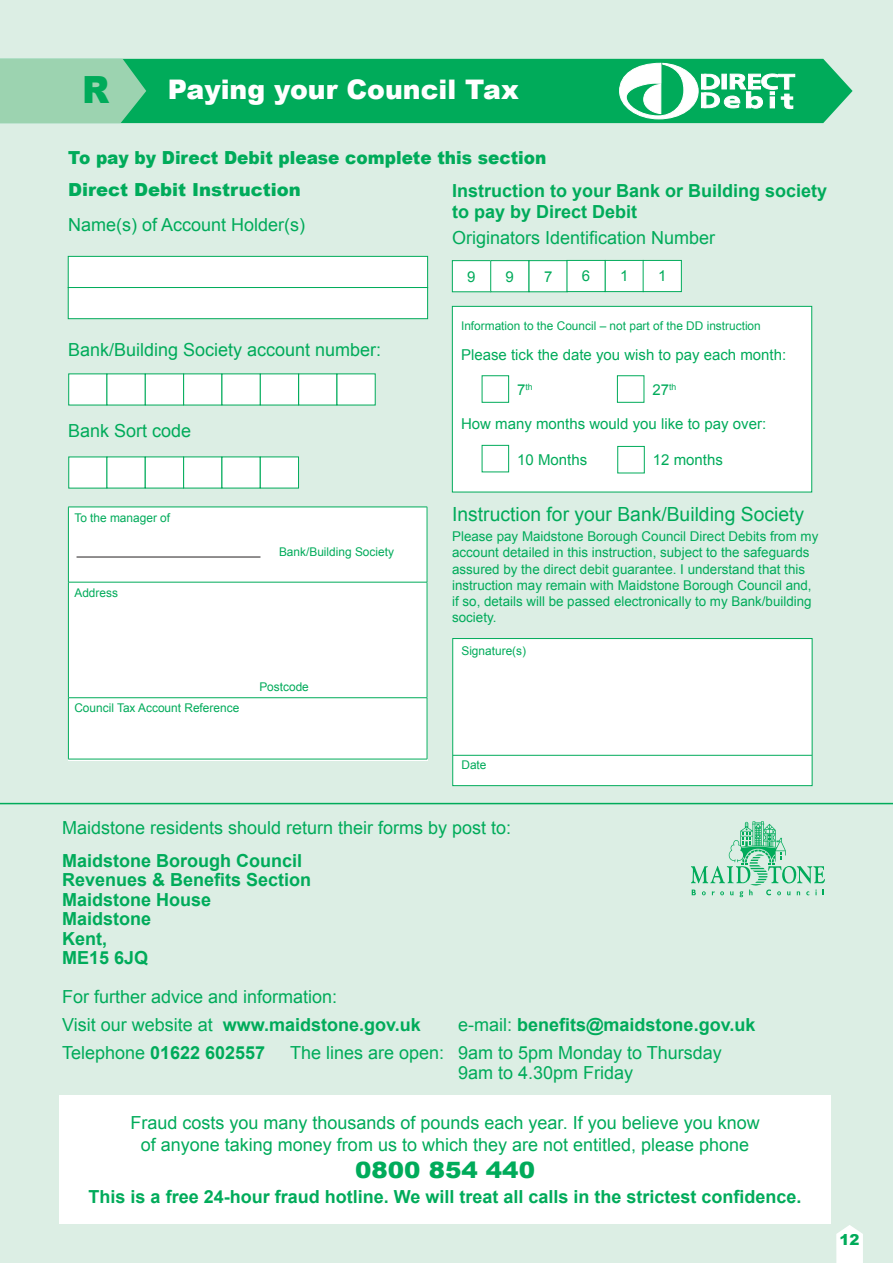
<style>
.page{position:relative;width:893px;height:1263px;background:#dceee4}
.page>*{position:absolute;margin:0;border:0;box-sizing:border-box;transform-origin:0 0}
.white_headings{font:900 37.5px "Arial";color:#00ab5a;scale:.93 1}
.white_headings-2{font:900 27px "Arial";color:#fff}
.no__questions{font:900 22.5px "Arial";color:#00ab5a;scale:1.09 1}
.bullets_2{font:19.5px "Arial";color:#00ab5a}
.no__questions-2{font:18px/19.5px "Arial";color:#00ab5a}
.no__questions-3{font:700 18px/21.6px "Arial";color:#00ab5a}
.blue_text{font:900 18px "Arial";color:#00ab5a;scale:.94 1}
.blue_text-2{font:900 18px "Arial";color:#00ab5a}
.no__questions-4{font:15px "Arial";color:#00ab5a}
.t1{font:900 15px "Arial";color:#00ab5a}
.bullets_2-2{font:13.5px/16.2px "Arial";color:#00ab5a}
.bullets_2-3{font:12px "Arial";color:#00ab5a}
.no__questions-5{font:8.7px "Arial";color:#00ab5a}
.s1{font-size:15px}
.s2{font-weight:400}
</style>
<div class="page">
<svg style="left:836px;top:1225px;width:27px;height:38px"></svg>
<div style="left:60px;top:1095px;width:771px;height:129px;background:#fff"></div>
<div style="left:146px;top:59px;width:707px;height:64px;background:#00ab5a"></div>
<svg style="left:0;top:59px;width:146px;height:64px;background:#8fcfa9"></svg>
<div style="left:68px;top:256px;width:360px;height:32px;background:#fff;border:1px solid #00ab5a"></div>
<div style="left:453px;top:638px;width:359px;height:148px;background:#fff"></div>
<div style="left:453px;top:638px;width:359px;height:148px;border:1px solid #00ab5a"></div>
<div style="left:68px;top:507px;width:360px;height:253px;background:#fff"></div>
<hr style="left:68px;top:582px;width:359px;height:1px;background:#00ab5a">
<hr style="left:68px;top:697px;width:359px;height:1px;background:#00ab5a">
<hr style="left:68px;top:507px;width:359px;height:1px;background:#00ab5a">
<hr style="left:68px;top:507px;width:1px;height:75px;background:#00ab5a">
<hr style="left:427px;top:507px;width:1px;height:75px;background:#00ab5a">
<hr style="left:68px;top:582px;width:1px;height:115px;background:#00ab5a">
<hr style="left:427px;top:582px;width:1px;height:115px;background:#00ab5a">
<hr style="left:68px;top:698px;width:1px;height:61px;background:#00ab5a">
<hr style="left:427px;top:698px;width:1px;height:61px;background:#00ab5a">
<hr style="left:68px;top:759px;width:359px;height:1px;background:#00ab5a">
<div style="left:452px;top:261px;width:39px;height:31px;background:#fff"></div>
<div style="left:452px;top:260px;width:39px;height:32px;border:1px solid #00ab5a"></div>
<div style="left:69px;top:374px;width:38px;height:31px;background:#fff"></div>
<div style="left:69px;top:457px;width:38px;height:31px;background:#fff"></div>
<div style="left:491px;top:261px;width:38px;height:31px;background:#fff"></div>
<div style="left:490px;top:260px;width:39px;height:32px;border:1px solid #00ab5a"></div>
<div style="left:107px;top:374px;width:38px;height:31px;background:#fff"></div>
<div style="left:107px;top:457px;width:38px;height:31px;background:#fff"></div>
<div style="left:529px;top:261px;width:38px;height:31px;background:#fff"></div>
<div style="left:529px;top:260px;width:38px;height:32px;border:1px solid #00ab5a"></div>
<div style="left:145px;top:374px;width:39px;height:31px;background:#fff"></div>
<div style="left:145px;top:457px;width:39px;height:31px;background:#fff"></div>
<div style="left:567px;top:260px;width:38px;height:32px;background:#fff"></div>
<div style="left:567px;top:260px;width:38px;height:32px;border:1px solid #00ab5a"></div>
<div style="left:183px;top:374px;width:39px;height:31px;background:#fff;border:1px solid #00ab5a"></div>
<div style="left:183px;top:457px;width:39px;height:31px;background:#fff;border:1px solid #00ab5a"></div>
<div style="left:605px;top:260px;width:38px;height:32px;background:#fff"></div>
<div style="left:605px;top:260px;width:39px;height:32px;border:1px solid #00ab5a"></div>
<div style="left:222px;top:374px;width:38px;height:31px;background:#fff"></div>
<div style="left:222px;top:457px;width:38px;height:31px;background:#fff"></div>
<div style="left:298px;top:374px;width:39px;height:31px;background:#fff"></div>
<div style="left:643px;top:260px;width:38px;height:32px;background:#fff"></div>
<div style="left:643px;top:260px;width:38px;height:32px;border:1px solid #00ab5a"></div>
<div style="left:260px;top:374px;width:39px;height:31px;background:#fff;border:1px solid #00ab5a"></div>
<div style="left:260px;top:457px;width:39px;height:31px;background:#fff;border:1px solid #00ab5a"></div>
<div style="left:337px;top:374px;width:38px;height:31px;background:#fff"></div>
<div style="left:68px;top:287px;width:360px;height:32px;background:#fff;border:1px solid #00ab5a"></div>
<hr style="left:77px;top:557px;width:183px;height:1px;background:#231f20">
<hr style="left:453px;top:755px;width:359px;height:1px;background:#00ab5a">
<svg style="left:619px;top:63px;width:176px;height:56px;background:#64cb9a"></svg>
<hr style="left:0;top:803px;width:893px;height:1px;background:#00ab5a">
<div style="left:452px;top:306px;width:360px;height:186px;background:#fff"></div>
<div style="left:482px;top:445px;width:27px;height:27px;background:#fff;border:1px solid #00ab5a"></div>
<div style="left:452px;top:306px;width:360px;height:186px;border:1px solid #00ab5a"></div>
<svg style="left:691px;top:821px;width:134px;height:76px"></svg>
<p class="white_headings" style="left:82px;top:63px;width:31px">R</p>
<p class="white_headings-2" style="left:168px;top:70px;width:353px">Paying your Council Tax</p>
<p class="blue_text" style="left:68px;top:144px;width:510px">To pay by Direct Debit please complete this section</p>
<p class="blue_text-2" style="left:68px;top:177px;width:234px">Direct Debit Instruction</p>
<p class="no__questions-2" style="left:68px;top:215px;width:239px">Name(s) of Account Holder(s)</p>
<p class="no__questions-2" style="left:68px;top:340px;width:315px">Bank/Building Society account number:</p>
<p class="no__questions-2" style="left:68px;top:421px;width:125px">Bank Sort code</p>
<p class="bullets_2-3" style="left:74px;top:510px;width:97px">To the manager of</p>
<p class="bullets_2-3" style="left:74px;top:585px;width:45px">Address</p>
<p class="bullets_2-3" style="left:279px;top:544px;width:116px">Bank/Building Society</p>
<p class="bullets_2-3" style="left:74px;top:700px;width:166px">Council Tax Account Reference</p>
<p class="bullets_2-3" style="left:259px;top:679px;width:51px">Postcode</p>
<p class="no__questions-3" style="left:452px;top:180px;width:377px">Instruction to your Bank or Building society to pay by Direct Debit</p>
<p class="no__questions-2" style="left:452px;top:228px;width:265px">Originators Identification Number</p>
<p class="no__questions-4" style="left:467px;top:267px;width:10px">9</p>
<p class="no__questions-4" style="left:506px;top:267px;width:10px">9</p>
<p class="no__questions-4" style="left:544px;top:267px;width:10px">7</p>
<p class="no__questions-4" style="left:582px;top:266px;width:10px">6</p>
<p class="no__questions-4" style="left:620px;top:266px;width:10px">1</p>
<p class="no__questions-4" style="left:658px;top:266px;width:10px">1</p>
<p class="bullets_2-3" style="left:461px;top:318px;width:301px">Information to the Council – not part of the DD instruction</p>
<p class="no__questions-4" style="left:461px;top:345px;width:327px">Please tick the date you wish to pay each month:</p>
<p class="no__questions-5" style="left:517px;top:381px;width:17px"><span class="s1">7</span>th</p>
<p class="no__questions-4" style="left:652px;top:380px;width:25px">27<sup>th</sup></p>
<p class="no__questions-4" style="left:461px;top:414px;width:307px">How many months would you like to pay over:</p>
<p class="no__questions-4" style="left:517px;top:450px;width:72px">10 Months</p>
<p class="no__questions-4" style="left:653px;top:450px;width:72px">12 months</p>
<p class="bullets_2" style="left:452px;top:501px;width:353px">Instruction for your Bank/Building Society</p>
<p class="bullets_2-2" style="left:452px;top:529px;width:368px">Please pay Maidstone Borough Council Direct Debits from my account detailed in this instruction, subject to the safeguards assured by the direct debit guarantee. I understand that this instruction may remain with Maidstone Borough Council and, if so, details will be passed electronically to my Bank/building society.</p>
<p class="bullets_2-3" style="left:461px;top:643px;width:66px">Signature(s)</p>
<p class="bullets_2-3" style="left:461px;top:757px;width:27px">Date</p>
<p class="no__questions-2" style="left:62px;top:818px;width:451px">Maidstone residents should return their forms by post to:</p>
<p class="no__questions-3" style="left:62px;top:850px;width:242px">Maidstone Borough Council</p>
<p class="no__questions-3" style="left:62px;top:870px;width:251px">Revenues &amp; Benefits Section</p>
<p class="no__questions-3" style="left:62px;top:889px;width:151px">Maidstone House</p>
<p class="no__questions-3" style="left:62px;top:909px;width:91px">Maidstone</p>
<p class="no__questions-3" style="left:62px;top:928px;width:46px">Kent,</p>
<p class="no__questions-3" style="left:62px;top:948px;width:88px">ME15 6JQ</p>
<p class="no__questions-2" style="left:62px;top:987px;width:277px">For further advice and information:</p>
<p class="no__questions-3" style="left:62px;top:1015px;width:360px"><span class="s2">Visit our website at</span> www.maidstone.gov.uk</p>
<p class="no__questions-3" style="left:458px;top:1015px;width:299px"><span class="s2">e-mail:</span> benefits@maidstone.gov.uk</p>
<p class="no__questions-3" style="left:62px;top:1043px;width:205px"><span class="s2">Telephone</span> 01622 602557</p>
<p class="no__questions-2" style="left:458px;top:1043px;width:265px;text-indent:-168px">The lines are open: 9am to 5pm Monday to Thursday<br>9am to 4.30pm Friday</p>
<p class="no__questions-2" style="left:130px;top:1113px;width:631px">Fraud costs you many thousands of pounds each year. If you believe you know</p>
<p class="no__questions-2" style="left:141px;top:1134px;width:610px">of anyone taking money from us to which they are not entitled, please phone</p>
<p class="no__questions" style="left:355px;top:1153px;width:167px">0800 854 440</p>
<p class="no__questions-3" style="left:89px;top:1187px;width:714px">This is a free 24-hour fraud hotline. We will treat all calls in the strictest confidence.</p>
<p class="t1" style="left:839px;top:1228px;width:22px">12</p>
</div>
